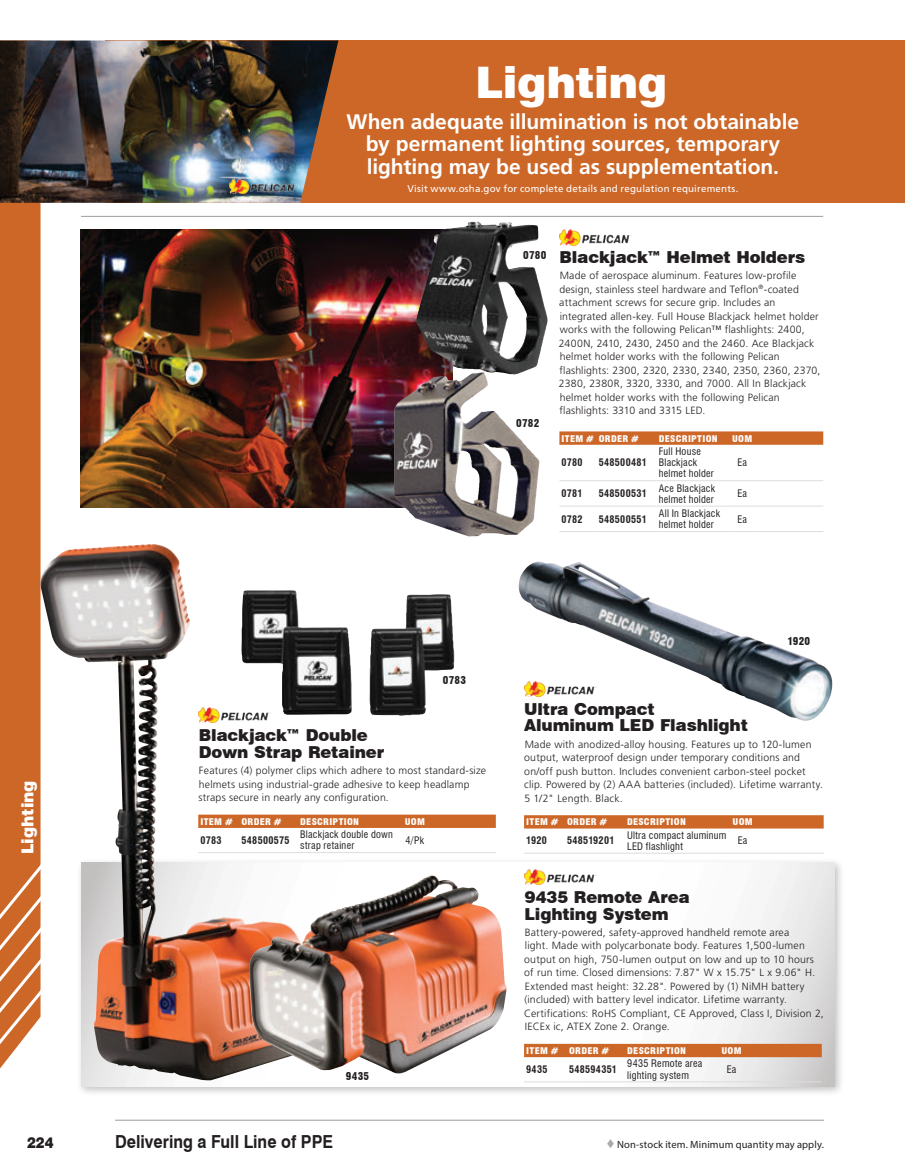
<style>
.page{position:relative;width:905px;height:1175px;background:#fff}
.page>*{position:absolute;margin:0;border:0;box-sizing:border-box;transform-origin:0 0}
.t1{font:900 43.5px "Swiss 721 BT";letter-spacing:-.01em;color:#fff}
.t2{font:700 21px/22.5px "Frutiger";letter-spacing:-.005em;color:#fff;text-align:center}
.t3{font:700 18px "Swiss 721 BT";color:#231f20;scale:.9 1}
.t4{font:900 16.5px/17px "Swiss 721 BT";letter-spacing:-.01em;color:#231f20}
.t5{font:900 16.5px "Swiss 721 BT";color:#fff}
.t6{font:900 15px "Swiss 721 BT";color:#231f20;scale:.9 1}
.t7{font:300 10.5px/13.5px "Frutiger";letter-spacing:.015em;color:#231f20}
.t8{font:10.5px "Myriad Pro";letter-spacing:.01em;color:#231f20}
.t9{font:900 condensed 10.5px "Swiss 721 BT";letter-spacing:.02em;color:#231f20}
.t10{font:condensed 10.2px/11.2px "Swiss 721 BT";letter-spacing:.025em;color:#231f20}
.t11{font:700 condensed 10.2px "Swiss 721 BT";letter-spacing:.03em;color:#231f20}
.t12{font:9.75px "Frutiger";letter-spacing:.02em;color:#fff}
.t13{font:900 condensed 9px "Swiss 721 BT";letter-spacing:.025em;color:#fff;scale:1.1 1}
.s1{font-family:"Times New Roman";font-size:15px;color:#a8a9ad}
</style>
<div class="page">
<hr style="left:115px;top:1119px;width:709px;height:1px;background:#a9a7a7">
<svg style="left:0;top:203px;width:41px;height:866px;background:#cf7035"></svg>
<div style="left:105px;top:40px;width:799px;height:163px;background:#cc6728"></div>
<hr style="left:81px;top:216px;width:742px;height:1px;background:#a9a7a7">
<img style="left:0;top:40px;width:338px;height:163px">
<img style="left:81px;top:230px;width:334px;height:277px">
<img style="left:393px;top:373px;width:146px;height:163px">
<img style="left:559px;top:229px;width:72px;height:16px">
<img style="left:415px;top:222px;width:121px;height:153px">
<svg style="left:309px;top:814px;width:187px;height:14px;background:#ce6e32"></svg>
<hr style="left:298px;top:852px;width:103px;height:1px;background:#dcdddf">
<svg style="left:401px;top:852px;width:27px;height:1px"></svg>
<hr style="left:428px;top:852px;width:68px;height:1px;background:#dcdddf">
<img style="left:309px;top:594px;width:146px;height:122px">
<svg style="left:524px;top:815px;width:299px;height:13px;background:#cc692b"></svg>
<hr style="left:524px;top:852px;width:41px;height:1px;background:#dcdddf">
<hr style="left:565px;top:852px;width:60px;height:1px;background:#dcdddf">
<hr style="left:625px;top:852px;width:104px;height:1px;background:#dcdddf">
<hr style="left:756px;top:852px;width:67px;height:1px;background:#dcdddf">
<img style="left:518px;top:561px;width:314px;height:159px">
<svg style="left:559px;top:431px;width:264px;height:14px;background:#ce6e32"></svg>
<hr style="left:559px;top:480px;width:37px;height:1px;background:#dcdddf">
<hr style="left:596px;top:480px;width:60px;height:1px;background:#dcdddf">
<hr style="left:656px;top:480px;width:72px;height:1px;background:#dcdddf">
<svg style="left:728px;top:480px;width:27px;height:1px"></svg>
<hr style="left:755px;top:480px;width:68px;height:1px;background:#dcdddf">
<hr style="left:559px;top:506px;width:37px;height:1px;background:#dcdddf">
<hr style="left:596px;top:506px;width:60px;height:1px;background:#dcdddf">
<hr style="left:656px;top:506px;width:72px;height:1px;background:#dcdddf">
<svg style="left:728px;top:506px;width:27px;height:1px"></svg>
<hr style="left:755px;top:506px;width:68px;height:1px;background:#dcdddf">
<hr style="left:559px;top:531px;width:37px;height:1px;background:#dcdddf">
<hr style="left:596px;top:531px;width:60px;height:1px;background:#dcdddf">
<hr style="left:656px;top:531px;width:72px;height:1px;background:#dcdddf">
<svg style="left:728px;top:531px;width:27px;height:1px"></svg>
<hr style="left:755px;top:531px;width:68px;height:1px;background:#dcdddf">
<div style="left:76px;top:857px;width:768px;height:239px;background:#060101;opacity:.25"></div>
<svg style="left:81px;top:862px;width:753px;height:224px"></svg>
<img style="left:524px;top:868px;width:72px;height:16px">
<svg style="left:524px;top:1043px;width:297px;height:14px;background:#ce6f34"></svg>
<hr style="left:524px;top:1081px;width:43px;height:1px;background:#dcdddf">
<hr style="left:567px;top:1081px;width:58px;height:1px;background:#dcdddf">
<hr style="left:625px;top:1081px;width:93px;height:1px;background:#dcdddf">
<svg style="left:718px;top:1081px;width:27px;height:1px"></svg>
<hr style="left:745px;top:1081px;width:76px;height:1px;background:#dcdddf">
<img style="left:40px;top:544px;width:269px;height:536px">
<img style="left:248px;top:875px;width:258px;height:201px">
<img style="left:229px;top:178px;width:67px;height:15px">
<h1 class="t1" style="left:475px;top:56px;width:193px">Lighting</h1>
<h2 class="t2" style="left:346px;top:110px;width:454px">When adequate illumination is not obtainable by permanent lighting sources, temporary lighting may be used as supplementation.</h2>
<p class="t12" style="left:407px;top:183px;width:332px">Visit www.osha.gov for complete details and regulation requirements.</p>
<h3 class="t5" style="left:18px;top:854px;width:75px;rotate:-90deg">Lighting</h3>
<p class="t9" style="left:523px;top:249px;width:25px">0780</p>
<p class="t9" style="left:516px;top:417px;width:25px">0782</p>
<p class="t4" style="left:559px;top:249px;width:247px">Blackjack™ Helmet Holders</p>
<p class="t7" style="left:559px;top:269px;width:263px">Made of aerospace aluminum. Features low-profile design, stainless steel hardware and Teflon<sup>®</sup>-coated attachment screws for secure grip. Includes an integrated allen-key. Full House Blackjack helmet holder works with the following Pelican™ flashlights: 2400, 2400N, 2410, 2430, 2450 and the 2460. Ace Blackjack helmet holder works with the following Pelican flashlights: 2300, 2320, 2330, 2340, 2350, 2360, 2370, 2380, 2380R, 3320, 3330, and 7000. All In Blackjack helmet holder works with the following Pelican flashlights: 3310 and 3315 LED.</p>
<p class="t13" style="left:561px;top:433px;width:72px">ITEM # ORDER #</p>
<p class="t13" style="left:659px;top:433px;width:55px">DESCRIPTION</p>
<p class="t13" style="left:732px;top:433px;width:20px">UOM</p>
<p class="t11" style="left:561px;top:456px;width:23px">0780</p>
<p class="t11" style="left:598px;top:456px;width:50px">548500481</p>
<p class="t10" style="left:659px;top:445px;width:56px">Full House<br>Blackjack helmet holder</p>
<p class="t10" style="left:737px;top:457px;width:11px">Ea</p>
<p class="t11" style="left:561px;top:487px;width:22px">0781</p>
<p class="t11" style="left:598px;top:487px;width:50px">548500531</p>
<p class="t10" style="left:659px;top:482px;width:58px">Ace Blackjack helmet holder</p>
<p class="t10" style="left:737px;top:488px;width:11px">Ea</p>
<p class="t11" style="left:561px;top:513px;width:22px">0782</p>
<p class="t11" style="left:598px;top:513px;width:49px">548500551</p>
<p class="t10" style="left:659px;top:508px;width:63px">All In Blackjack helmet holder</p>
<p class="t10" style="left:737px;top:513px;width:11px">Ea</p>
<p class="t9" style="left:443px;top:674px;width:25px">0783</p>
<p class="t4" style="left:199px;top:726px;width:187px">Blackjack™ Double<br>Down Strap Retainer</p>
<p class="t7" style="left:198px;top:764px;width:289px">Features (4) polymer clips which adhere to most standard-size helmets using industrial-grade adhesive to keep headlamp straps secure in nearly any configuration.</p>
<p class="t13" style="left:200px;top:816px;width:75px">ITEM # ORDER #</p>
<p class="t13" style="left:300px;top:816px;width:55px">DESCRIPTION</p>
<p class="t13" style="left:404px;top:816px;width:20px">UOM</p>
<p class="t11" style="left:200px;top:834px;width:23px">0783</p>
<p class="t11" style="left:241px;top:834px;width:49px">548500575</p>
<p class="t10" style="left:300px;top:828px;width:94px">Blackjack double down strap retainer</p>
<p class="t10" style="left:405px;top:834px;width:20px">4/Pk</p>
<p class="t9" style="left:346px;top:1070px;width:25px">9435</p>
<p class="t9" style="left:787px;top:635px;width:24px">1920</p>
<p class="t4" style="left:524px;top:700px;width:225px">Ultra Compact<br>Aluminum LED Flashlight</p>
<p class="t7" style="left:524px;top:737px;width:300px">Made with anodized-alloy housing. Features up to 120-lumen output, waterproof design under temporary conditions and on/off push button. Includes convenient carbon-steel pocket clip. Powered by (2) AAA batteries (included). Lifetime warranty.<br>5 1/2" Length. Black.</p>
<p class="t13" style="left:526px;top:816px;width:75px">ITEM # ORDER #</p>
<p class="t13" style="left:627px;top:816px;width:55px">DESCRIPTION</p>
<p class="t13" style="left:732px;top:816px;width:20px">UOM</p>
<p class="t11" style="left:526px;top:834px;width:22px">1920</p>
<p class="t11" style="left:567px;top:834px;width:49px">548519201</p>
<p class="t10" style="left:627px;top:829px;width:101px">Ultra compact aluminum<br>LED flashlight</p>
<p class="t10" style="left:737px;top:835px;width:11px">Ea</p>
<p class="t4" style="left:524px;top:888px;width:167px">9435 Remote Area<br>Lighting System</p>
<p class="t7" style="left:524px;top:925px;width:301px">Battery-powered, safety-approved handheld remote area<br>light. Made with polycarbonate body. Features 1,500-lumen output on high, 750-lumen output on low and up to 10 hours of run time. Closed dimensions: 7.87" W x 15.75" L x 9.06" H.<br>Extended mast height: 32.28". Powered by (1) NiMH battery (included) with battery level indicator. Lifetime warranty.<br>Certifications: RoHS Compliant, CE Approved, Class I, Division 2, IECEx ic, ATEX Zone 2. Orange.</p>
<p class="t13" style="left:526px;top:1045px;width:77px">ITEM # ORDER #</p>
<p class="t13" style="left:627px;top:1045px;width:55px">DESCRIPTION</p>
<p class="t13" style="left:721px;top:1045px;width:20px">UOM</p>
<p class="t11" style="left:526px;top:1063px;width:23px">9435</p>
<p class="t11" style="left:569px;top:1063px;width:49px">548594351</p>
<p class="t10" style="left:627px;top:1058px;width:76px">9435 Remote area lighting system</p>
<p class="t10" style="left:726px;top:1063px;width:11px">Ea</p>
<p class="t6" style="left:27px;top:1133px;width:31px">224</p>
<h3 class="t3" style="left:115px;top:1130px;width:244px">Delivering a Full Line of PPE</h3>
<p class="t8" style="left:607px;top:1137px;width:218px"><span class="s1">♦</span> Non-stock item. Minimum quantity may apply.</p>
</div>
